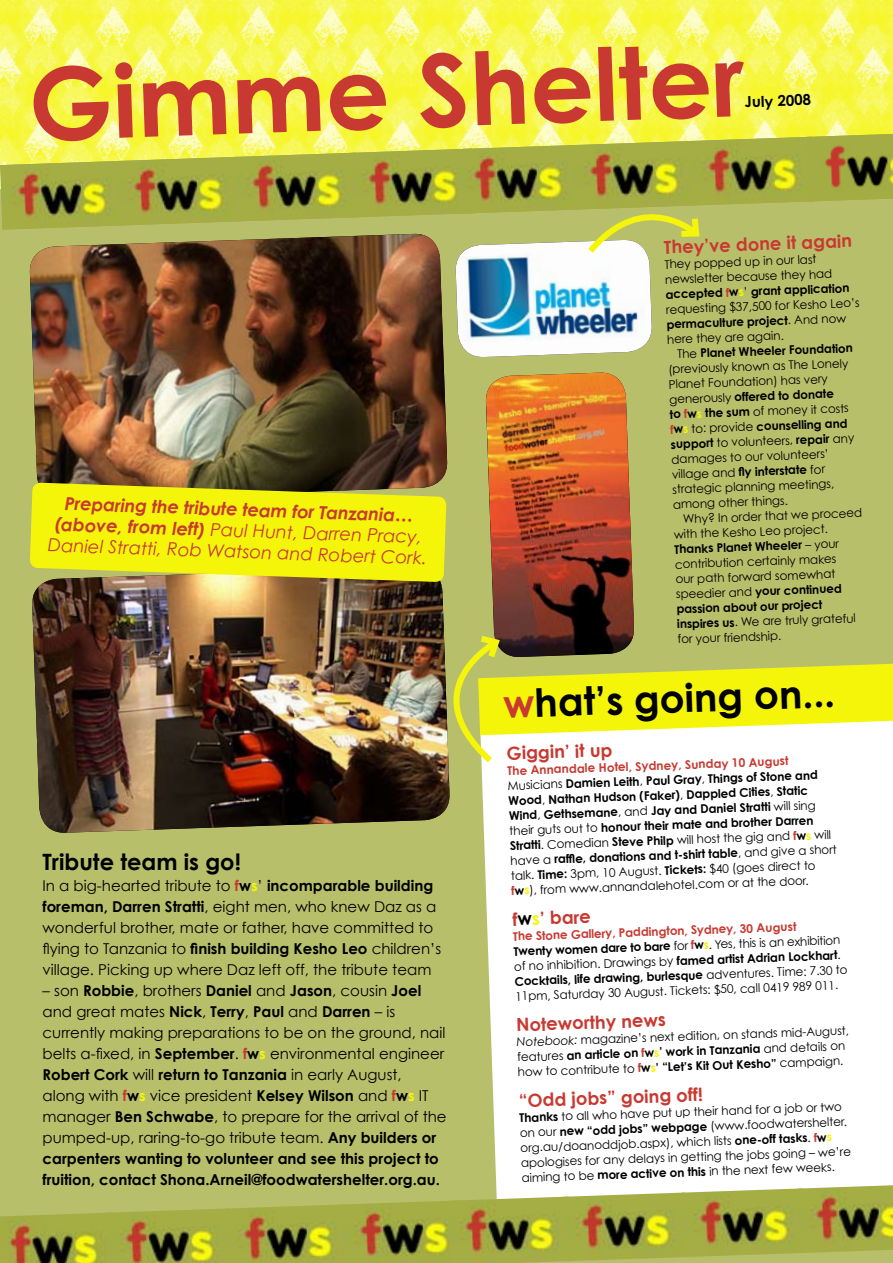
<style>
.page{position:relative;width:893px;height:1263px;background:#fff}
.page>*{position:absolute;margin:0;border:0;box-sizing:border-box;transform-origin:0 0}
.t1{font:700 100.35px "Century Gothic";color:#c83931}
.t2{font:700 39px "Century Gothic";color:#000}
.t3{font:700 22.5px "Century Gothic";color:#000}
.t4{font:italic 18px/21px "Century Gothic";color:#c83931;text-align:center}
.t5{font:700 18px "Century Gothic";color:#c83931}
.t6{font:15px/21px "Century Gothic";color:#000}
.t7{font:700 15px "Century Gothic";color:#000}
.t8{font:12px/15px "Century Gothic";color:#000}
.t9{font:700 12px/15px "Century Gothic";color:#000}
.s1{font-weight:700}
.s2{font-weight:700;color:#c83931}
.s3{font-weight:700;color:#f5f509}
.s4{color:#c83931}
.s5{font-weight:400}
.s6{color:#f5f509}
.s7{color:#000}
.s8{font-style:italic}
</style>
<div class="page">
<div style="left:0;top:142px;width:893px;height:1121px;background:#b8bf6b"></div>
<img style="left:0;top:0;width:893px;height:161px">
<img style="left:0;top:161px;width:116px;height:69px">
<img style="left:116px;top:157px;width:124px;height:69px">
<img style="left:234px;top:153px;width:124px;height:68px">
<img style="left:351px;top:149px;width:105px;height:68px">
<img style="left:456px;top:145px;width:116px;height:42px">
<img style="left:572px;top:141px;width:118px;height:46px">
<img style="left:690px;top:137px;width:124px;height:69px">
<img style="left:806px;top:133px;width:87px;height:68px">
<div style="left:481px;top:769px;width:412px;height:427px;background:#fff"></div>
<img style="left:0;top:1212px;width:108px;height:51px">
<img style="left:108px;top:1208px;width:118px;height:55px">
<img style="left:226px;top:1204px;width:116px;height:59px">
<img style="left:342px;top:1201px;width:105px;height:62px">
<img style="left:447px;top:1196px;width:123px;height:67px">
<img style="left:564px;top:1192px;width:118px;height:69px">
<img style="left:682px;top:1188px;width:116px;height:69px">
<img style="left:798px;top:1184px;width:95px;height:69px">
<img style="left:38px;top:769px;width:412px;height:64px">
<img style="left:29px;top:233px;width:415px;height:139px">
<img style="left:455px;top:187px;width:248px;height:170px">
<img style="left:30px;top:372px;width:863px;height:397px">
<h1 class="t1" style="left:26px;top:41px;width:718px;rotate:-2deg">Gimme Shelter</h1>
<p class="t7" style="left:744px;top:92px;width:68px;rotate:-2deg">July 2008</p>
<h3 class="t4" style="left:50px;top:492px;width:381px;rotate:2deg"><span class="s1">Preparing the tribute team for Tanzania… (above, from left)</span> Paul Hunt, Darren Pracy,<br>Daniel Stratti, Rob Watson and Robert Cork.</h3>
<h3 class="t3" style="left:43px;top:848px;width:200px">Tribute team is go!</h3>
<p class="t6" style="left:43px;top:875px;width:400px">In a big-hearted tribute to <span class="s2">f</span><span class="s1">w</span><span class="s3">s</span>’ <span class="s1">incomparable building foreman, Darren Stratti</span>, eight men, who knew Daz as a wonderful brother, mate or father, have committed to flying to Tanzania to <span class="s1">finish building Kesho Leo</span> children’s village. Picking up where Daz left off, the tribute team</p>
<p class="t6" style="left:43px;top:980px;width:406px">– son <span class="s1">Robbie</span>, brothers <span class="s1">Daniel</span> and <span class="s1">Jason</span>, cousin <span class="s1">Joel </span>and great mates <span class="s1">Nick</span>, <span class="s1">Terry</span>, <span class="s1">Paul</span> and <span class="s1">Darren</span> – is currently making preparations to be on the ground, nail belts a-fixed, in <span class="s1">September</span>. <span class="s2">f</span><span class="s1">w</span><span class="s3">s</span> environmental engineer <span class="s1">Robert Cork</span> will <span class="s1">return to Tanzania</span> in early August, along with <span class="s2">f</span><span class="s1">w</span><span class="s3">s</span> vice president <span class="s1">Kelsey Wilson</span> and <span class="s2">f</span><span class="s1">w</span><span class="s3">s</span> IT manager <span class="s1">Ben Schwabe</span>, to prepare for the arrival of the pumped-up, raring-to-go tribute team. <span class="s1">Any builders or carpenters wanting to volunteer and see this project to fruition, contact Shona.Arneil@foodwatershelter.org.au.</span></p>
<h3 class="t5" style="left:663px;top:236px;width:190px;rotate:-2deg">They’ve done it again</h3>
<p class="t8" style="left:664px;top:257px;width:195px;rotate:-2deg">They popped up in our last newsletter because they had <span class="s1">accepted</span> <span class="s2">f</span><span class="s1">w</span><span class="s3">s</span>’ <span class="s1">grant application </span>requesting $37,500 for Kesho Leo’s <span class="s1">permaculture project</span>. And now here they are again.</p>
<p class="t8" style="left:667px;top:347px;width:187px;text-indent:10px;rotate:-2deg">The <span class="s1">Planet Wheeler Foundation </span>(previously known as The Lonely<br>Planet Foundation) has very generously <span class="s1">offered to donate<br>to</span> <span class="s2">f</span><span class="s1">w</span><span class="s3">s</span> <span class="s1">the sum</span> of money it costs <span class="s2">f</span><span class="s1">w</span><span class="s3">s</span> to: provide <span class="s1">counselling and support</span> to volunteers, <span class="s1">repair</span> any damages to our volunteers’ village and <span class="s1">fl y interstate</span> for strategic planning meetings, among other things.</p>
<p class="t8" style="left:673px;top:511px;width:190px;text-indent:10px;rotate:-2deg">Why? In order that we proceed with the Kesho Leo project.<br><span class="s1">Thanks Planet Wheeler</span> – your contribution certainly makes<br>our path forward somewhat speedier and <span class="s1">your continued passion about our project inspires us</span>. We are truly grateful for your friendship.</p>
<h2 class="t2" style="left:502px;top:679px;width:333px;rotate:-2deg"><span class="s4">w</span>hat’s going on...</h2>
<h3 class="t5" style="left:506px;top:742px;width:107px;rotate:-2deg">Giggin’ it up</h3>
<p class="t9" style="left:507px;top:763px;width:328px;rotate:-2deg"><span class="s4">The Annandale Hotel, Sydney, Sunday 10 August </span><span class="s5">Musicians</span> Damien Leith<span class="s5">,</span> Paul Gray<span class="s5">,</span> Things of Stone and Wood<span class="s5">,</span> Nathan Hudson (Faker)<span class="s5">,</span> Dappled Cities<span class="s5">,</span> Static Wind<span class="s5">,</span> Gethsemane<span class="s5">, and</span> Jay and Daniel Stratti <span class="s5">will sing their guts out to</span> honour their mate and brother Darren Stratti<span class="s5">. Comedian</span> Steve Philp <span class="s5">will host the gig and</span> <span class="s4">f</span>w<span class="s6">s</span> <span class="s5">will have a</span> raffl e, donations and t-shirt table<span class="s5">, and give a short talk.</span> Time: <span class="s5">3pm, 10 August.</span> Tickets: <span class="s5">$40 (goes direct to </span><span class="s4">f</span>w<span class="s6">s</span><span class="s5">), from www.annandalehotel.com or at the door.</span></p>
<h3 class="t5" style="left:512px;top:908px;width:80px;rotate:-2deg">f<span class="s7">w</span><span class="s6">s</span>’ bare</h3>
<p class="t8" style="left:513px;top:929px;width:334px;rotate:-2deg"><span class="s2">The Stone Gallery, Paddington, Sydney, 30 August<br></span><span class="s1">Twenty women dare to bare</span> for <span class="s2">f</span><span class="s1">w</span><span class="s3">s</span>. Yes, this is an exhibition of no inhibition. Drawings by <span class="s1">famed artist Adrian Lockhart</span>.<br><span class="s1">Cocktails, life drawing, burlesque</span> adventures. Time: 7.30 to 11pm, Saturday 30 August. Tickets: $50, call 0419 989 011.</p>
<h3 class="t5" style="left:516px;top:1013px;width:151px;rotate:-2deg">Noteworthy news</h3>
<p class="t8" style="left:516px;top:1034px;width:334px;rotate:-2deg"><span class="s8">Notebook:</span> magazine’s next edition, on stands mid-August, features <span class="s1">an article on</span> <span class="s2">f</span><span class="s1">w</span><span class="s3">s</span><span class="s1">’ work in Tanzania</span> and details on how to contribute to <span class="s2">f</span><span class="s1">w</span><span class="s3">s</span><span class="s1">’ “Let’s Kit Out Kesho”</span> campaign.</p>
<h3 class="t5" style="left:518px;top:1089px;width:186px;rotate:-2deg">“Odd jobs” going off!</h3>
<p class="t8" style="left:519px;top:1110px;width:332px;rotate:-2deg"><span class="s1">Thanks</span> to all who have put up their hand for a job or two on our <span class="s1">new “odd jobs” webpage</span> (www.foodwatershelter. org.au/doanoddjob.aspx), which lists <span class="s1">one-off tasks</span>. <span class="s2">f</span><span class="s1">w</span><span class="s3">s </span>apologises for any delays in getting the jobs going – we’re aiming to be <span class="s1">more active on this</span> in the next few weeks.</p>
</div>
